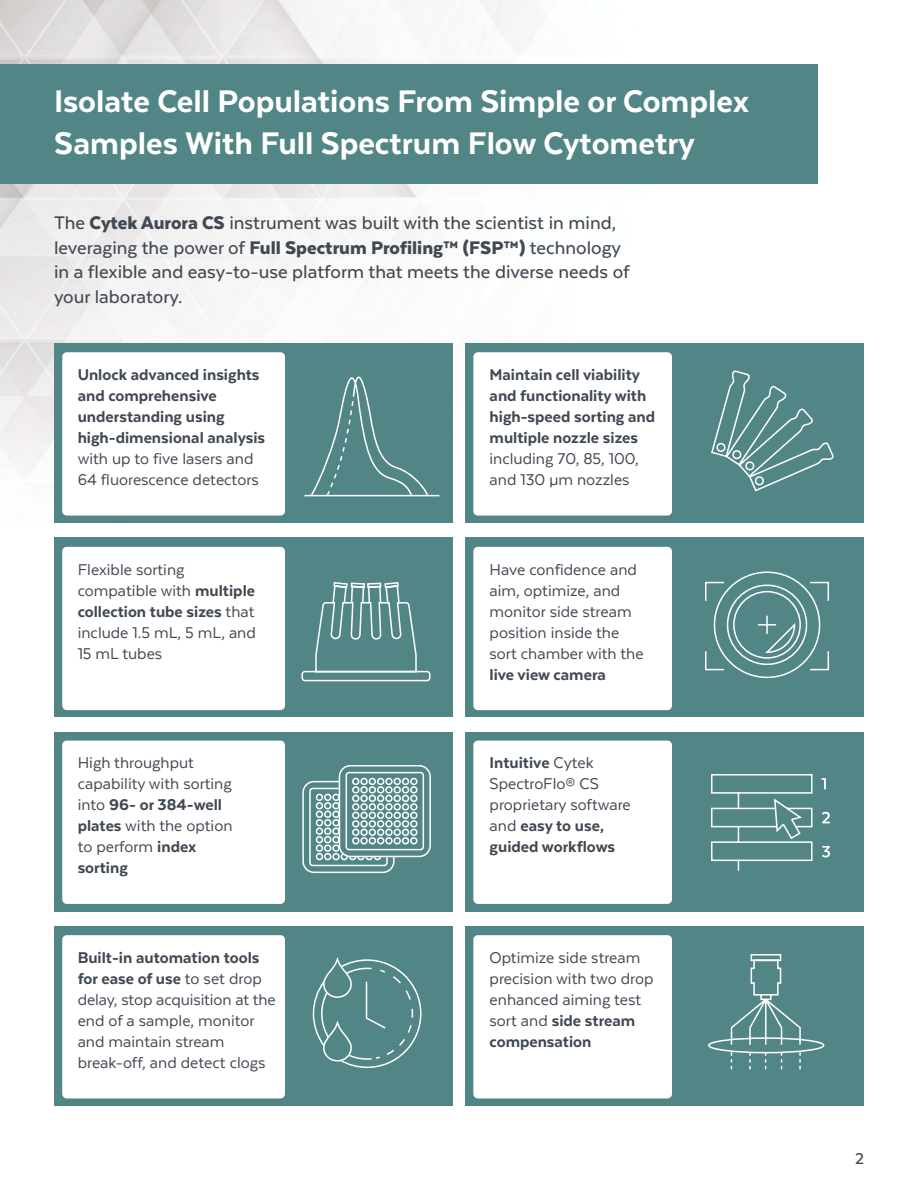
<style>
.page{position:relative;width:918px;height:1188px;background:#fff}
.page>*{position:absolute;margin:0;border:0;box-sizing:border-box;transform-origin:0 0}
.t1{font:800 36px/42px "Texta";color:#fff}
.t2{font:500 21px/24.8px "Texta";color:#404852}
.t3{font:18px/21px "Texta";color:#404852}
.t4{font:800 18px/21px "Texta";color:#404852}
.t5{font:500 18px "Texta";color:#404852}
.s1{font-weight:900}
.s2{font-weight:800}
</style>
<div class="page">
<img style="left:0;top:0;width:864px;height:472px">
<div style="left:0;top:65px;width:818px;height:119px;background:#528585"></div>
<div style="left:465px;top:732px;width:399px;height:180px;background:#528585"></div>
<div style="left:465px;top:926px;width:399px;height:180px;background:#528585"></div>
<div style="left:54px;top:732px;width:399px;height:180px;background:#528585"></div>
<div style="left:54px;top:926px;width:399px;height:180px;background:#528585"></div>
<div style="left:54px;top:537px;width:399px;height:180px;background:#528585"></div>
<div style="left:465px;top:344px;width:399px;height:179px;background:#528585"></div>
<div style="left:465px;top:537px;width:399px;height:180px;background:#528585"></div>
<div style="left:54px;top:344px;width:399px;height:179px;background:#528585"></div>
<div style="left:62px;top:352px;width:223px;height:164px;background:#fff;border-radius:4px"></div>
<div style="left:62px;top:741px;width:223px;height:163px;background:#fff;border-radius:4px"></div>
<div style="left:62px;top:547px;width:223px;height:163px;background:#fff;border-radius:4px"></div>
<div style="left:62px;top:935px;width:223px;height:163px;background:#fff;border-radius:4px"></div>
<div style="left:473px;top:352px;width:199px;height:164px;background:#fff;border-radius:4px"></div>
<div style="left:473px;top:741px;width:199px;height:163px;background:#fff;border-radius:4px"></div>
<div style="left:473px;top:547px;width:199px;height:163px;background:#fff;border-radius:4px"></div>
<div style="left:473px;top:935px;width:199px;height:163px;background:#fff;border-radius:4px"></div>
<svg style="left:711px;top:370px;width:123px;height:122px"></svg>
<svg style="left:705px;top:571px;width:124px;height:108px"></svg>
<svg style="left:312px;top:957px;width:110px;height:112px"></svg>
<svg style="left:302px;top:765px;width:129px;height:109px"></svg>
<svg style="left:301px;top:582px;width:130px;height:100px"></svg>
<svg style="left:309px;top:376px;width:121px;height:121px"></svg>
<hr style="left:304px;top:495px;width:135px;height:1px;background:#fff">
<svg style="left:708px;top:954px;width:117px;height:115px"></svg>
<svg style="left:822px;top:778px;width:4px;height:11px"></svg>
<svg style="left:822px;top:812px;width:8px;height:11px"></svg>
<svg style="left:822px;top:846px;width:8px;height:11px"></svg>
<svg style="left:711px;top:774px;width:102px;height:97px"></svg>
<h1 class="t1" style="left:54px;top:80px;width:697px">Isolate Cell Populations From Simple or Complex<br>Samples With Full Spectrum Flow Cytometry</h1>
<p class="t2" style="left:54px;top:210px;width:577px">The <span class="s1">Cytek Aurora CS</span> instrument was built with the scientist in mind, leveraging the power of <span class="s1">Full Spectrum Profiling™ (FSP™)</span> technology in a flexible and easy-to-use platform that meets the diverse needs of your laboratory.</p>
<p class="t4" style="left:78px;top:363px;width:189px">Unlock advanced insights and comprehensive understanding using high-dimensional analysis</p>
<p class="t3" style="left:78px;top:447px;width:183px">with up to five lasers and<br>64 fluorescence detectors</p>
<p class="t3" style="left:78px;top:558px;width:180px">Flexible sorting compatible with <span class="s2">multiple collection tube sizes</span> that include 1.5 mL, 5 mL, and<br>15 mL tubes</p>
<p class="t3" style="left:78px;top:752px;width:156px">High throughput capability with sorting into <span class="s2">96- or 384-well plates</span> with the option to perform <span class="s2">index sorting</span></p>
<p class="t3" style="left:78px;top:947px;width:199px"><span class="s2">Built-in automation tools for ease of use</span> to set drop delay, stop acquisition at the end of a sample, monitor and maintain stream break-off, and detect clogs</p>
<p class="t4" style="left:490px;top:363px;width:167px">Maintain cell viability and functionality with high-speed sorting and multiple nozzle sizes</p>
<p class="t3" style="left:490px;top:448px;width:151px">including 70, 85, 100, and 130 μm nozzles</p>
<p class="t3" style="left:490px;top:559px;width:156px">Have confidence and aim, optimize, and monitor side stream position inside the sort chamber with the</p>
<p class="t4" style="left:490px;top:664px;width:118px">live view camera</p>
<p class="t3" style="left:490px;top:752px;width:143px"><span class="s2">Intuitive</span> Cytek<br>SpectroFlo® CS proprietary software and <span class="s2">easy to use, guided workflows</span></p>
<p class="t3" style="left:490px;top:947px;width:165px">Optimize side stream precision with two drop enhanced aiming test sort and <span class="s2">side stream compensation</span></p>
<p class="t5" style="left:855px;top:1150px;width:10px">2</p>
</div>
